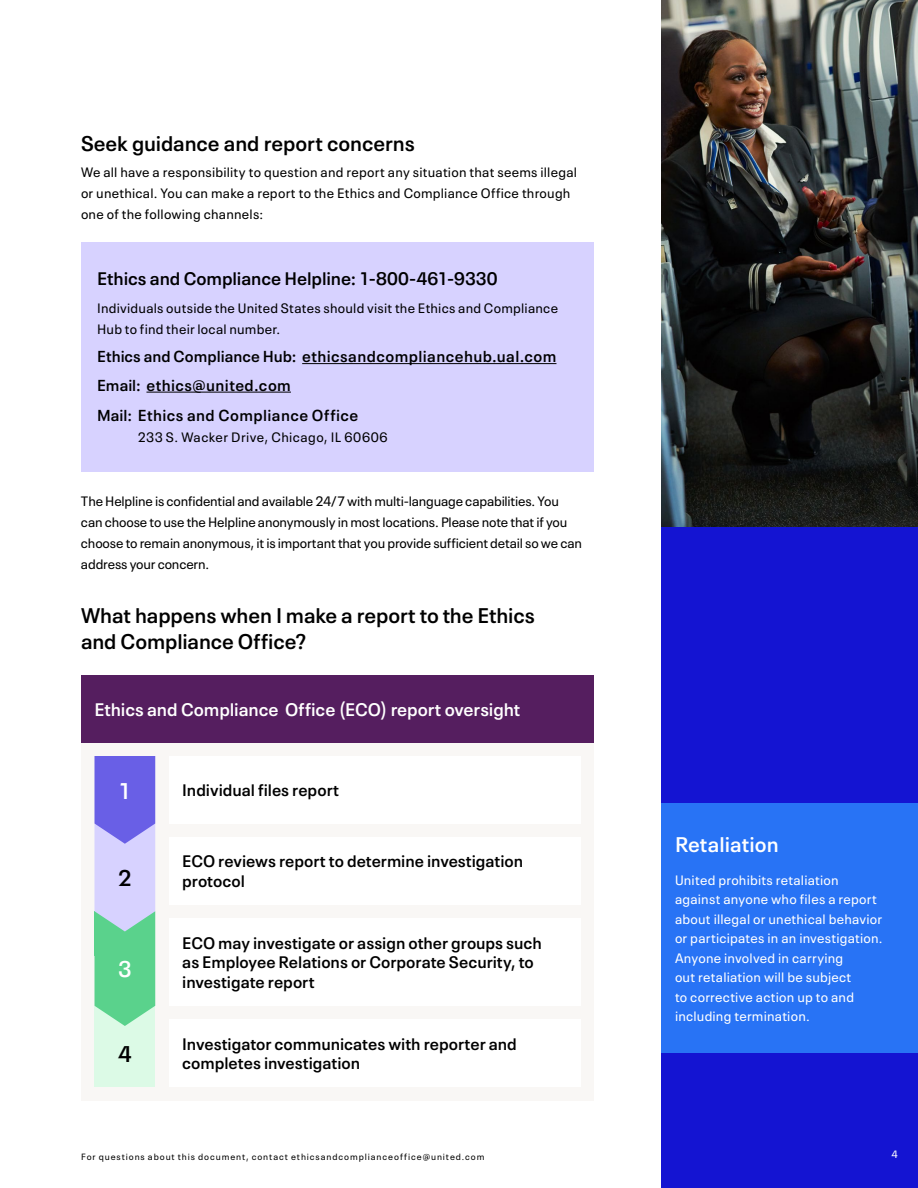
<style>
.page{position:relative;width:918px;height:1188px;background:#fff}
.page>*{position:absolute;margin:0;border:0;box-sizing:border-box;transform-origin:0 0}
.t1{font:600 22.5px "Neue Plak Text";color:#fff}
.t2{font:600 22.5px "Neue Plak Text";color:#000}
.t3{font:600 21px/25.5px "Neue Plak Text";letter-spacing:-.005em;color:#000}
.t4{font:600 21px "Neue Plak Text";letter-spacing:.005em;color:#fff}
.t5{font:600 18px "Neue Plak Text";letter-spacing:-.005em;color:#fff}
.t6{font:600 18px "Neue Plak Text";letter-spacing:-.005em;color:#000}
.t7{font:600 16.5px/19.5px "Neue Plak Text";color:#000}
.t8{font:600 15.75px/28.5px "Neue Plak Text";letter-spacing:.025em;color:#000}
.t9{font:13.5px/21px "Neue Plak Text";letter-spacing:.01em;color:#000}
.t10{font:13.5px/21px "Neue Plak Text";letter-spacing:-.015em;color:#000}
.t11{font:13.5px/19.5px "Neue Plak Text";letter-spacing:.015em;color:#fff}
.t12{font:13.5px "Neue Plak Text";letter-spacing:.035em;color:#000}
.t13{font:10.5px "Neue Plak Text";color:#fff}
.t14{font:9px "Neue Plak Text";letter-spacing:.1em;color:#000}
</style>
<div class="page">
<div style="left:81px;top:675px;width:513px;height:425px;background:#f9f7f5"></div>
<div style="left:662px;top:0;width:256px;height:816px;background:#1414d2"></div>
<div style="left:662px;top:827px;width:256px;height:361px;background:#1414d2"></div>
<div style="left:81px;top:242px;width:513px;height:229px;background:#d7d2ff"></div>
<hr style="left:302px;top:363px;width:254px;height:1px;background:#000">
<hr style="left:146px;top:392px;width:145px;height:1px;background:#000">
<div style="left:81px;top:675px;width:513px;height:67px;background:#551e5f"></div>
<div style="left:94px;top:1006px;width:61px;height:81px;background:#dcfae6"></div>
<div style="left:169px;top:756px;width:411px;height:68px;background:#fff"></div>
<div style="left:169px;top:837px;width:411px;height:67px;background:#fff"></div>
<div style="left:169px;top:918px;width:411px;height:88px;background:#fff"></div>
<div style="left:169px;top:1019px;width:411px;height:68px;background:#fff"></div>
<svg style="left:94px;top:756px;width:61px;height:270px;background:#8cb2ce"></svg>
<div style="left:662px;top:803px;width:256px;height:250px;background:#2873f5"></div>
<img style="left:662px;top:0;width:256px;height:526px">
<h2 class="t3" style="left:81px;top:129px;width:335px">Seek guidance and report concerns</h2>
<p class="t9" style="left:81px;top:160px;width:498px">We all have a responsibility to question and report any situation that seems illegal or unethical. You can make a report to the Ethics and Compliance Office through one of the following channels:</p>
<h3 class="t6" style="left:97px;top:264px;width:402px">Ethics and Compliance Helpline: 1-800-461-9330</h3>
<p class="t9" style="left:97px;top:296px;width:462px">Individuals outside the United States should visit the Ethics and Compliance<br>Hub to find their local number.</p>
<p class="t8" style="left:97px;top:341px;width:461px">Ethics and Compliance Hub: ethicsandcompliancehub.ual.com<br>Email: ethics@united.com</p>
<p class="t8" style="left:97px;top:400px;width:263px">Mail: Ethics and Compliance Office</p>
<p class="t12" style="left:138px;top:427px;width:251px">233 S. Wacker Drive, Chicago, IL 60606</p>
<p class="t10" style="left:81px;top:489px;width:503px">The Helpline is confidential and available 24/7 with multi-language capabilities. You can choose to use the Helpline anonymously in most locations. Please note that if you choose to remain anonymous, it is important that you provide sufficient detail so we can address your concern.</p>
<h2 class="t3" style="left:81px;top:601px;width:456px">What happens when I make a report to the Ethics and Compliance Office?</h2>
<h3 class="t5" style="left:94px;top:695px;width:427px">Ethics and Compliance Office (ECO) report oversight</h3>
<h1 class="t1" style="left:118px;top:772px;width:15px">1</h1>
<h1 class="t2" style="left:118px;top:860px;width:15px">2</h1>
<h1 class="t1" style="left:118px;top:951px;width:15px">3</h1>
<h1 class="t2" style="left:118px;top:1035px;width:15px">4</h1>
<p class="t7" style="left:182px;top:779px;width:158px">Individual files report</p>
<p class="t7" style="left:182px;top:850px;width:343px">ECO reviews report to determine investigation protocol</p>
<p class="t7" style="left:182px;top:931px;width:361px">ECO may investigate or assign other groups such as Employee Relations or Corporate Security, to investigate report</p>
<p class="t7" style="left:182px;top:1032px;width:336px">Investigator communicates with reporter and completes investigation</p>
<p class="t14" style="left:81px;top:1149px;width:405px">For questions about this document, contact ethicsandcomplianceoffice@united.com</p>
<h2 class="t4" style="left:675px;top:827px;width:105px">Retaliation</h2>
<p class="t11" style="left:675px;top:869px;width:209px">United prohibits retaliation against anyone who files a report about illegal or unethical behavior or participates in an investigation.<br>Anyone involved in carrying<br>out retaliation will be subject<br>to corrective action up to and including termination.</p>
<p class="t13" style="left:891px;top:1146px;width:8px">4</p>
</div>
